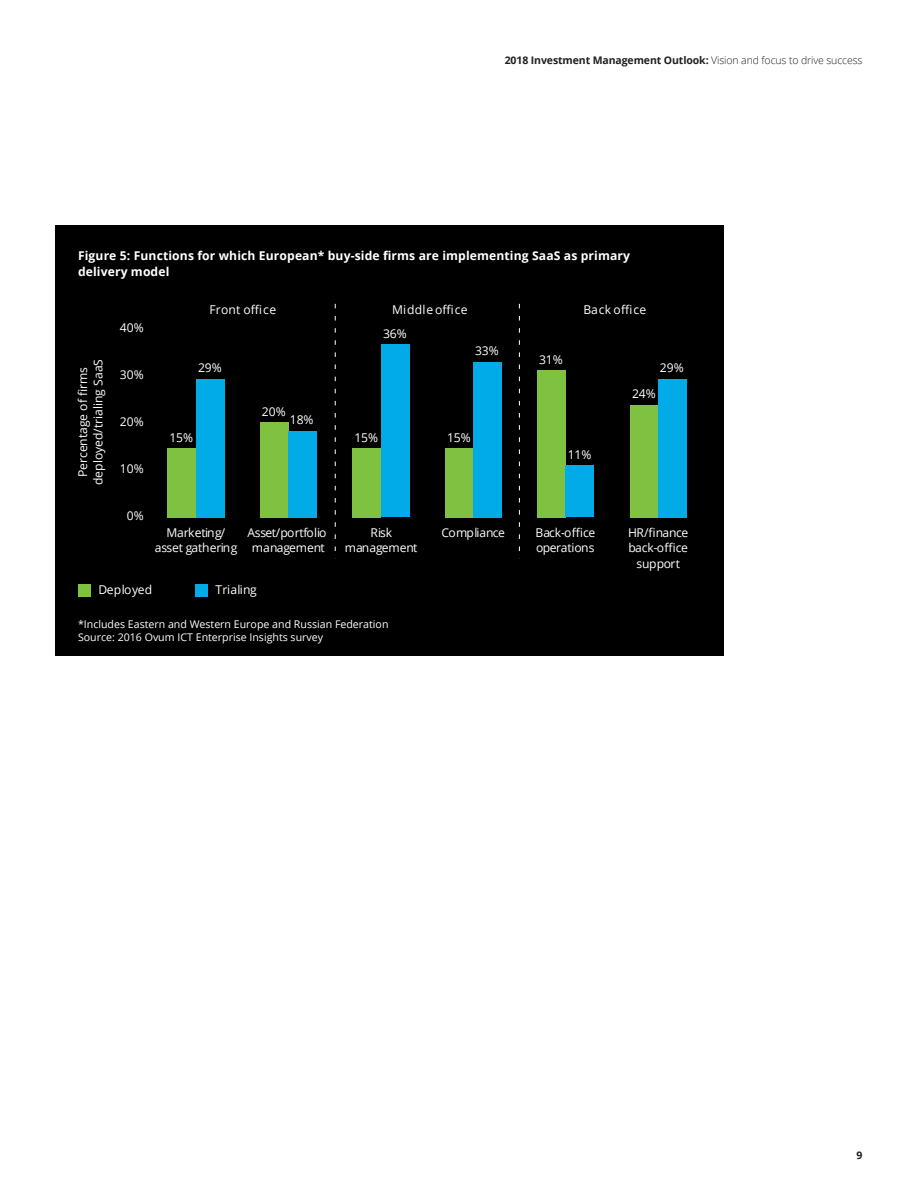
<style>
.page{position:relative;width:918px;height:1188px;background:#fff}
.page>*{position:absolute;margin:0;border:0;box-sizing:border-box;transform-origin:0 0}
.t1{font:12.15px/15.1px "Open Sans";letter-spacing:-.005em;color:#fff;text-align:center}
.t2{font:700 12.15px/15.1px "Open Sans";letter-spacing:.01em;color:#fff}
.t3{font:12.15px/15.1px "Open Sans";letter-spacing:-.03em;color:#fff}
.t4{font:12.15px/15.1px "Open Sans";letter-spacing:-.025em;color:#fff;text-align:center}
.t5{font:12.15px "Open Sans";letter-spacing:.015em;color:#fff}
.t6{font:10.65px/13.6px "Open Sans";color:#fff}
.t7{font:700 10.5px "Open Sans";letter-spacing:-.01em;color:#231f20}
.s1{font-weight:300}
</style>
<div class="page">
<div style="left:56px;top:225px;width:668px;height:431px;background:#000"></div>
<div style="left:78px;top:584px;width:13px;height:13px;background:#7fc241"></div>
<div style="left:195px;top:584px;width:13px;height:13px;background:#00abe7"></div>
<svg style="left:335px;top:304px;width:1px;height:255px"></svg>
<svg style="left:519px;top:304px;width:1px;height:255px"></svg>
<div style="left:168px;top:448px;width:28px;height:69px;background:#7fc241"></div>
<div style="left:196px;top:379px;width:29px;height:138px;background:#00abe7"></div>
<div style="left:260px;top:422px;width:28px;height:95px;background:#7fc241"></div>
<div style="left:288px;top:431px;width:29px;height:86px;background:#00abe7"></div>
<div style="left:353px;top:448px;width:28px;height:69px;background:#7fc241"></div>
<div style="left:381px;top:345px;width:29px;height:172px;background:#00abe7"></div>
<div style="left:445px;top:448px;width:28px;height:69px;background:#7fc241"></div>
<div style="left:473px;top:362px;width:29px;height:155px;background:#00abe7"></div>
<div style="left:537px;top:370px;width:29px;height:147px;background:#7fc241"></div>
<div style="left:566px;top:466px;width:28px;height:51px;background:#00abe7"></div>
<div style="left:630px;top:405px;width:28px;height:112px;background:#7fc241"></div>
<div style="left:658px;top:379px;width:29px;height:138px;background:#00abe7"></div>
<p class="t7" style="left:505px;top:53px;width:359px">2018 Investment Management Outlook: <span class="s1">Vision and focus to drive success</span></p>
<p class="t2" style="left:78px;top:248px;width:554px">Figure 5: Functions for which European* buy-side firms are implementing SaaS as primary delivery model</p>
<p class="t1" style="left:75px;top:485px;width:128px;rotate:-90deg">Percentage of firms deployed/trialing SaaS</p>
<p class="t1" style="left:120px;top:319px;width:25px">40%</p>
<p class="t1" style="left:120px;top:366px;width:25px">30%</p>
<p class="t1" style="left:120px;top:413px;width:25px">20%</p>
<p class="t1" style="left:120px;top:460px;width:25px">10%</p>
<p class="t1" style="left:210px;top:302px;width:68px">Front office</p>
<p class="t5" style="left:392px;top:301px;width:77px">Middle office</p>
<p class="t1" style="left:583px;top:302px;width:64px">Back office</p>
<p class="t1" style="left:198px;top:360px;width:25px">29%</p>
<p class="t1" style="left:169px;top:429px;width:25px">15%</p>
<p class="t1" style="left:262px;top:403px;width:25px">20%</p>
<p class="t1" style="left:290px;top:412px;width:25px">18%</p>
<p class="t1" style="left:383px;top:326px;width:25px">36%</p>
<p class="t1" style="left:354px;top:429px;width:25px">15%</p>
<p class="t1" style="left:475px;top:343px;width:25px">33%</p>
<p class="t1" style="left:447px;top:429px;width:25px">15%</p>
<p class="t1" style="left:539px;top:351px;width:25px">31%</p>
<p class="t1" style="left:568px;top:447px;width:25px">11%</p>
<p class="t1" style="left:660px;top:360px;width:25px">29%</p>
<p class="t1" style="left:632px;top:386px;width:25px">24%</p>
<p class="t1" style="left:127px;top:507px;width:18px">0%</p>
<p class="t4" style="left:155px;top:525px;width:84px">Marketing/ asset gathering</p>
<p class="t4" style="left:247px;top:525px;width:81px">Asset/portfolio management</p>
<p class="t1" style="left:345px;top:525px;width:74px">Risk management</p>
<p class="t3" style="left:441px;top:525px;width:65px">Compliance</p>
<p class="t3" style="left:536px;top:525px;width:61px">Back-office operations</p>
<p class="t3" style="left:628px;top:525px;width:62px;text-align:center">HR/finance back-office support</p>
<p class="t1" style="left:98px;top:582px;width:55px">Deployed</p>
<p class="t1" style="left:216px;top:582px;width:43px">Trialing</p>
<p class="t6" style="left:78px;top:617px;width:312px">*Includes Eastern and Western Europe and Russian Federation<br>Source: 2016 Ovum ICT Enterprise Insights survey</p>
<p class="t7" style="left:857px;top:1147px;width:7px">9</p>
</div>
